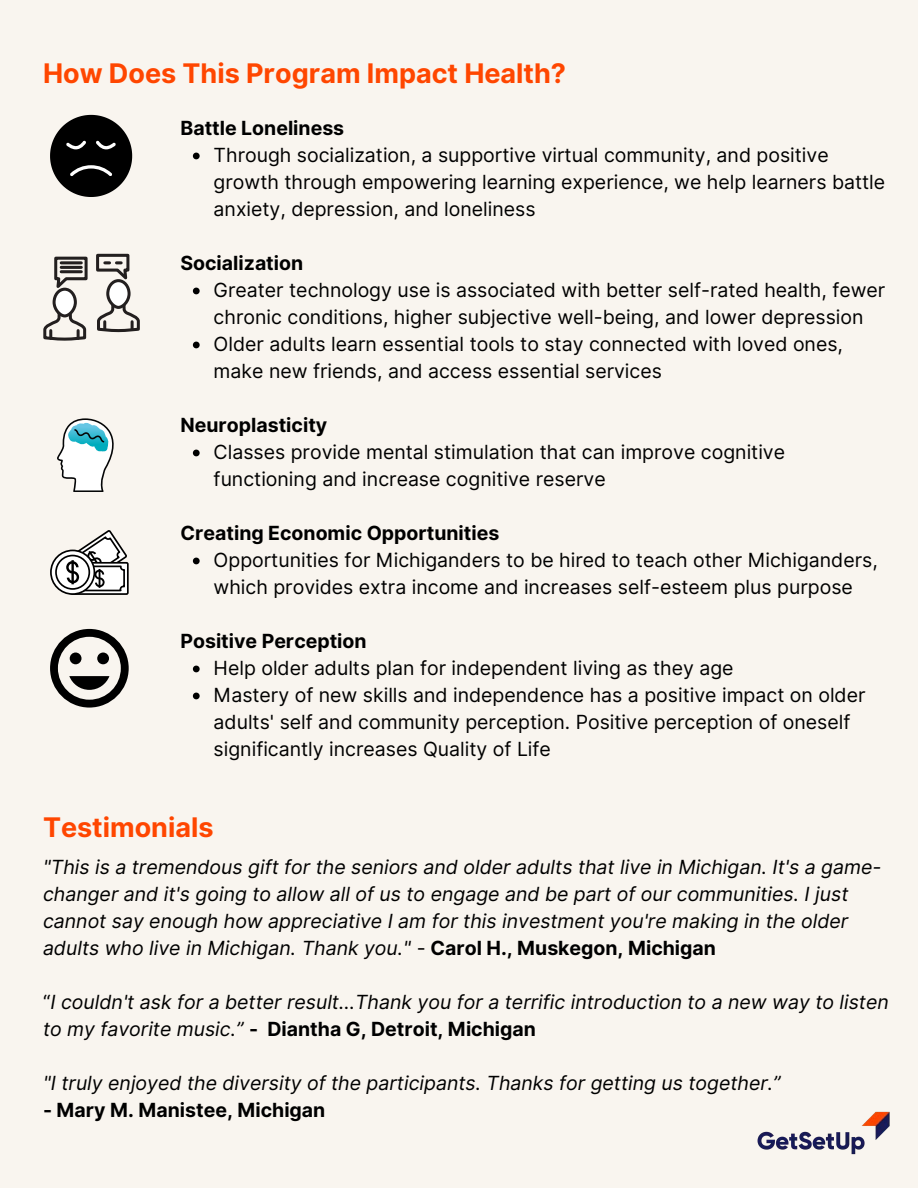
<style>
.page{position:relative;width:918px;height:1188px;background:#f9f5ef}
.page>*{position:absolute;margin:0;border:0;box-sizing:border-box;transform-origin:0 0}
.t1{font:700 27px "Inter";color:#ff4600}
.t2{font:19.5px/27px "Inter";color:#000}
.t3{font:italic 19.5px/27px "Inter";color:#000}
.t4{font:700 19.5px "Inter";color:#000}
.s1{font-style:normal}
.s2{font-weight:700;font-style:normal}
</style>
<div class="page">
<svg style="left:193px;top:153px;width:7px;height:6px"></svg>
<svg style="left:193px;top:288px;width:7px;height:6px"></svg>
<svg style="left:193px;top:342px;width:7px;height:6px"></svg>
<svg style="left:193px;top:450px;width:7px;height:6px"></svg>
<svg style="left:193px;top:558px;width:7px;height:6px"></svg>
<svg style="left:193px;top:666px;width:7px;height:6px"></svg>
<svg style="left:193px;top:693px;width:7px;height:6px"></svg>
<svg style="left:57px;top:418px;width:57px;height:74px"></svg>
<div style="left:54px;top:289px;width:21px;height:27px;background:#fff;border-radius:50%"></div>
<div style="left:53px;top:288px;width:24px;height:29px;border:3px solid #231f1f;border-radius:50%"></div>
<svg style="left:43px;top:312px;width:44px;height:28px"></svg>
<div style="left:108px;top:281px;width:21px;height:26px;background:#fff;border-radius:50%"></div>
<div style="left:106px;top:279px;width:25px;height:30px;border:3px solid #231f1f;border-radius:50%"></div>
<svg style="left:97px;top:304px;width:43px;height:29px"></svg>
<svg style="left:54px;top:256px;width:34px;height:38px"></svg>
<hr style="left:61px;top:261px;width:20px;height:3px;background:#231f1f">
<hr style="left:61px;top:266px;width:20px;height:3px;background:#231f1f">
<hr style="left:61px;top:270px;width:20px;height:3px;background:#231f1f">
<svg style="left:96px;top:254px;width:34px;height:32px"></svg>
<div style="left:70px;top:562px;width:59px;height:33px;border:2px solid #000"></div>
<svg style="left:51px;top:550px;width:43px;height:44px"></svg>
<div style="left:50px;top:550px;width:45px;height:45px;border:2px solid #000;border-radius:50%"></div>
<svg style="left:56px;top:556px;width:33px;height:33px"></svg>
<div style="left:55px;top:555px;width:35px;height:35px;border:2px solid #000;border-radius:50%"></div>
<svg style="left:60px;top:530px;width:68px;height:62px"></svg>
<svg style="left:50px;top:629px;width:79px;height:79px"></svg>
<img style="left:757px;top:1111px;width:133px;height:44px">
<svg style="left:50px;top:115px;width:82px;height:82px"></svg>
<p class="t1" style="left:43px;top:57px;width:525px">How Does This Program Impact Health?</p>
<p class="t4" style="left:181px;top:116px;width:165px">Battle Loneliness</p>
<p class="t2" style="left:214px;top:141px;width:673px">Through socialization, a supportive virtual community, and positive growth through empowering learning experience, we help learners battle anxiety, depression, and loneliness</p>
<p class="t4" style="left:181px;top:251px;width:124px">Socialization</p>
<p class="t2" style="left:214px;top:276px;width:673px">Greater technology use is associated with better self-rated health, fewer chronic conditions, higher subjective well-being, and lower depression</p>
<p class="t2" style="left:214px;top:330px;width:631px">Older adults learn essential tools to stay connected with loved ones, make new friends, and access essential services</p>
<p class="t4" style="left:181px;top:413px;width:148px">Neuroplasticity</p>
<p class="t2" style="left:214px;top:438px;width:573px">Classes provide mental stimulation that can improve cognitive functioning and increase cognitive reserve</p>
<p class="t4" style="left:181px;top:521px;width:320px">Creating Economic Opportunities</p>
<p class="t2" style="left:214px;top:546px;width:666px">Opportunities for Michiganders to be hired to teach other Michiganders, which provides extra income and increases self-esteem plus purpose</p>
<p class="t4" style="left:181px;top:629px;width:188px">Positive Perception</p>
<p class="t2" style="left:214px;top:654px;width:522px">Help older adults plan for independent living as they age</p>
<p class="t2" style="left:214px;top:681px;width:653px">Mastery of new skills and independence has a positive impact on older adults' self and community perception. Positive perception of oneself significantly increases Quality of Life</p>
<p class="t1" style="left:43px;top:811px;width:172px">Testimonials</p>
<p class="t3" style="left:43px;top:854px;width:840px">"This is a tremendous gift for the seniors and older adults that live in Michigan. It's a game&shy;changer and it's going to allow all of us to engage and be part of our communities. I just cannot say enough how appreciative I am for this investment you're making in the older adults who live in Michigan. Thank you." <span class="s1">-</span> <span class="s2">Carol H., Muskegon, Michigan</span></p>
<p class="t3" style="left:43px;top:989px;width:847px"><span class="s1">“</span>I couldn't ask for a better result...Thank you for a terrific introduction to a new way to listen to my favorite music.” <span class="s2">- Diantha G, Detroit, Michigan</span></p>
<p class="t3" style="left:43px;top:1070px;width:739px">"I truly enjoyed the diversity of the participants. Thanks for getting us together.”</p>
<p class="t4" style="left:43px;top:1099px;width:284px">- Mary M. Manistee, Michigan</p>
</div>
